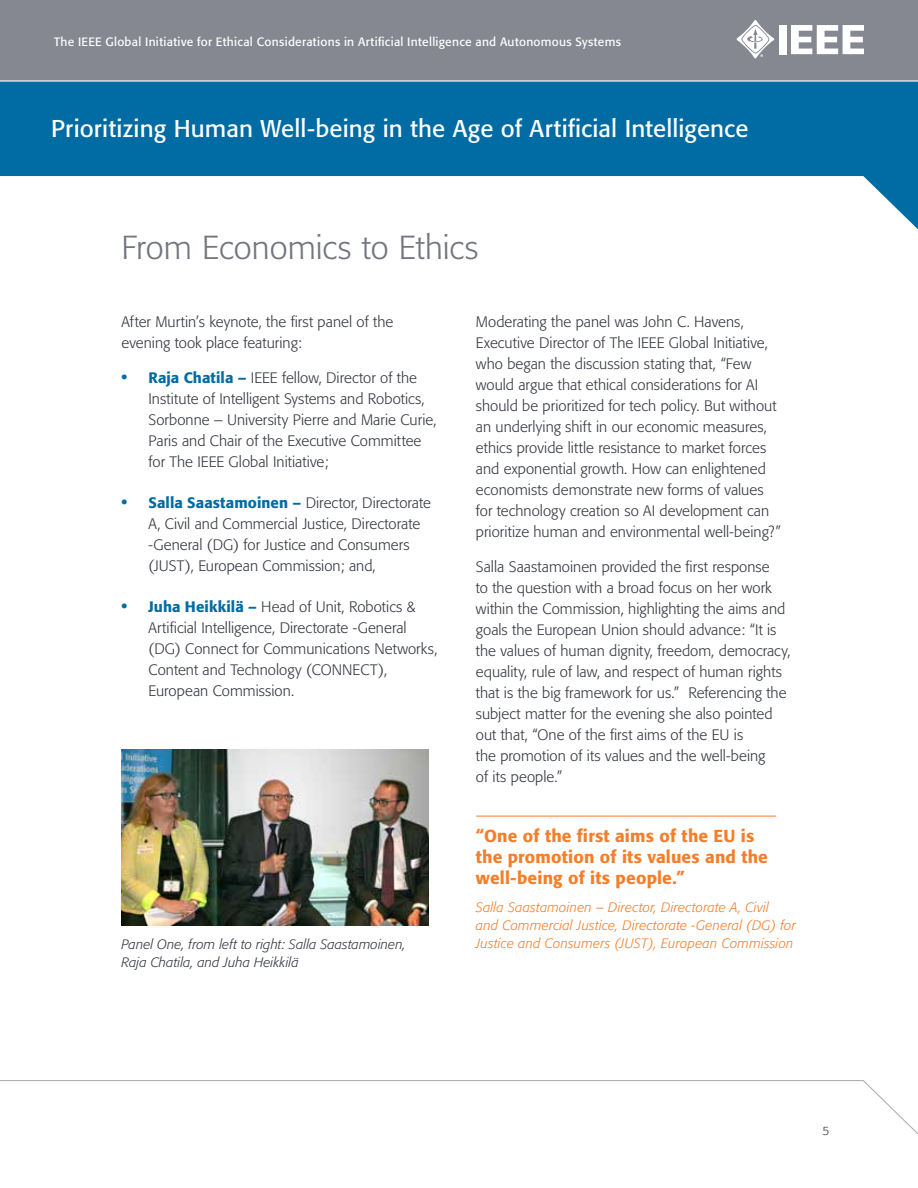
<style>
.page{position:relative;width:918px;height:1188px;background:#fff}
.page>*{position:absolute;margin:0;border:0;box-sizing:border-box;transform-origin:0 0}
.t1{font:300 33px "Formata";color:#74767f}
.t2{font:24px "Formata";letter-spacing:.005em;color:#fff}
.t3{font:500 17.25px/21px "Formata";letter-spacing:.01em;color:#f57e29}
.t4{font:300 15px/21px "Formata";color:#343741}
.t5{font:italic 300 13.5px/18px "Formata";letter-spacing:.015em;color:#f57e29}
.t6{font:italic 300 13.5px "Formata";letter-spacing:.005em;color:#343741}
.t7{font:12px "Formata";letter-spacing:.025em;color:#fff}
.t8{font:300 12px "Formata";color:#343741}
.s1{font-weight:500;font-size:17.25px;color:#006ca3}
.s2{font-weight:500;color:#006ca3}
</style>
<div class="page">
<div style="left:0;top:0;width:918px;height:81px;background:#868891"></div>
<svg style="left:0;top:82px;width:918px;height:147px;fill:#006ca3"></svg>
<svg style="left:0;top:1080px;width:918px;height:55px"></svg>
<hr style="left:0;top:80px;width:918px;height:2px;background:#fff">
<div style="left:779px;top:25px;width:8px;height:29px;background:#fff"></div>
<svg style="left:791px;top:25px;width:73px;height:29px"></svg>
<svg style="left:736px;top:20px;width:38px;height:38px"></svg>
<hr style="left:476px;top:816px;width:300px;height:1px;background:#f57e29">
<img style="left:122px;top:750px;width:307px;height:176px">
<p class="t7" style="left:54px;top:34px;width:568px">The IEEE Global Initiative for Ethical Considerations in Artificial Intelligence and Autonomous Systems</p>
<h2 class="t2" style="left:51px;top:114px;width:699px">Prioritizing Human Well-being in the Age of Artificial Intelligence</h2>
<h1 class="t1" style="left:122px;top:228px;width:359px">From Economics to Ethics</h1>
<p class="t4" style="left:122px;top:312px;width:273px">After Murtin’s keynote, the first panel of the evening took place featuring:</p>
<p class="t4" style="left:148px;top:367px;width:290px;text-indent:-27px"><span class="s1">•</span> <span class="s2">Raja Chatila –</span> IEEE fellow, Director of the Institute of Intelligent Systems and Robotics, Sorbonne – University Pierre and Marie Curie, Paris and Chair of the Executive Committee for The IEEE Global Initiative;</p>
<p class="t4" style="left:148px;top:493px;width:284px;text-indent:-27px"><span class="s1">•</span> <span class="s2">Salla Saastamoinen –</span> Director, Directorate A, Civil and Commercial Justice, Directorate -General (DG) for Justice and Consumers (JUST), European Commission; and,</p>
<p class="t4" style="left:148px;top:597px;width:290px;text-indent:-27px"><span class="s1">•</span> <span class="s2">Juha Heikkilä –</span> Head of Unit, Robotics &amp; Artificial Intelligence, Directorate -General (DG) Connect for Communications Networks, Content and Technology (CONNECT), European Commission.</p>
<p class="t4" style="left:476px;top:312px;width:307px">Moderating the panel was John C. Havens, Executive Director of The IEEE Global Initiative, who began the discussion stating that, “Few would argue that ethical considerations for AI should be prioritized for tech policy. But without an underlying shift in our economic measures, ethics provide little resistance to market forces and exponential growth. How can enlightened economists demonstrate new forms of values for technology creation so AI development can prioritize human and environmental well-being?”</p>
<p class="t4" style="left:476px;top:556px;width:316px">Salla Saastamoinen provided the first response<br>to the question with a broad focus on her work within the Commission, highlighting the aims and goals the European Union should advance: “It is the values of human dignity, freedom, democracy, equality, rule of law, and respect of human rights that is the big framework for us.” Referencing the subject matter for the evening she also pointed out that, “One of the first aims of the EU is<br>the promotion of its values and the well-being<br>of its people.”</p>
<p class="t3" style="left:476px;top:825px;width:294px">“One of the first aims of the EU is the promotion of its values and the well-being of its people.”</p>
<p class="t5" style="left:476px;top:899px;width:322px">Salla Saastamoinen – Director, Directorate A, Civil<br>and Commercial Justice, Directorate -General (DG) for</p>
<p class="t6" style="left:122px;top:937px;width:286px">Panel One, from left to right: Salla Saastamoinen,</p>
<p class="t5" style="left:476px;top:935px;width:319px">Justice and Consumers (JUST), European Commission</p>
<p class="t6" style="left:122px;top:955px;width:179px">Raja Chatila, and Juha Heikkilä</p>
<p class="t8" style="left:822px;top:1124px;width:8px">5</p>
</div>
